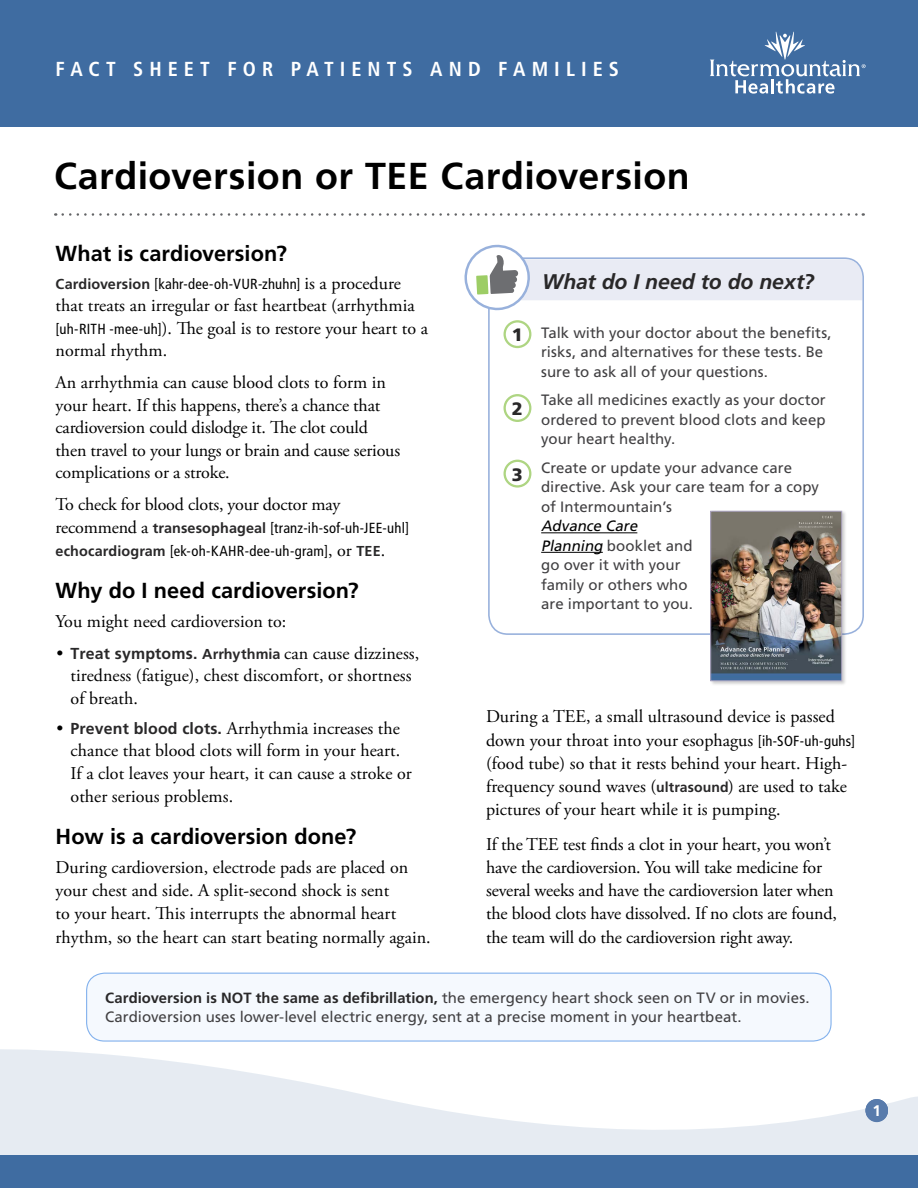
<style>
.page{position:relative;width:918px;height:1188px;background:#fff}
.page>*{position:absolute;margin:0;border:0;box-sizing:border-box;transform-origin:0 0}
.Title__h1{font:700 37.5px "Frutiger LT Std";letter-spacing:.01em;color:#000}
.Level_1__h2{font:700 21.75px "Frutiger LT Std";color:#000}
.Level_2__h3{font:italic 700 21.15px "Frutiger LT Std";letter-spacing:-.005em;color:#292829}
.t1{font:700 condensed 20.25px "Frutiger LT Std";letter-spacing:.3em;color:#fff}
.Main__p{font:18px/22.5px "Adobe Garamond Pro";color:#000}
.Level_2__h3-2{font:900 18px "Frutiger LT Std";color:#292829}
.Page_Number{font:700 condensed 16.2px "Frutiger LT Std";color:#fff}
.Main_table{font:15px/19.5px "Frutiger LT Std";letter-spacing:.005em;color:#414042}
.Main_table-2{font:700 14.85px "Frutiger LT Std";letter-spacing:.005em;color:#292829}
.Main__p-2{font:condensed 14.7px/23.2px "Frutiger LT Std";letter-spacing:.015em;color:#000}
.s1{font-weight:700;font-stretch:normal;font-size:14.4px;color:#292829}
.s2{font-family:"Adobe Garamond Pro";font-stretch:normal;font-size:18px}
.s3{font-family:"Frutiger LT Std";font-stretch:condensed;font-size:14.7px}
.s4{font-family:"Frutiger LT Std";font-weight:700;font-size:15.9px;color:#292829}
.s5{font-family:"Frutiger LT Std";font-weight:700;font-size:14.4px;color:#292829}
.s6{font-style:italic;color:#000}
.s7{font-family:"Frutiger LT Std";font-weight:700;font-size:14.1px;color:#292829}
.s8{font-size:14.4px}
.s9{font-weight:400;font-size:15px;color:#414042}
</style>
<div class="page">
<svg style="left:0;top:1049px;width:918px;height:106px;fill:#e6ebf2"></svg>
<svg style="left:866px;top:1100px;width:22px;height:22px"></svg>
<div style="left:0;top:1155px;width:918px;height:33px;background:#3f6ca1"></div>
<div style="left:866px;top:1099px;width:22px;height:22px;background:#587bac;border-radius:50%"></div>
<div style="left:0;top:0;width:918px;height:126px;background:#3f6ca1"></div>
<svg style="left:710px;top:31px;width:156px;height:63px"></svg>
<svg style="left:63px;top:213px;width:801px;height:3px"></svg>
<div style="left:87px;top:973px;width:744px;height:68px;background:#f5f9fe;border-radius:18px"></div>
<div style="left:86px;top:973px;width:746px;height:69px;border:1px solid #82b1ed;border-radius:18px"></div>
<hr style="left:541px;top:532px;width:96px;height:1px;background:#000">
<hr style="left:541px;top:552px;width:62px;height:1px;background:#000">
<div style="left:504px;top:320px;width:27px;height:28px;border:2px solid #aed582;border-radius:50%"></div>
<div style="left:504px;top:394px;width:27px;height:28px;border:2px solid #aed582;border-radius:50%"></div>
<div style="left:504px;top:460px;width:27px;height:28px;border:2px solid #aed582;border-radius:50%"></div>
<svg style="left:464px;top:245px;width:398px;height:67px"></svg>
<div style="left:710px;top:510px;width:137px;height:176px;background:#000;opacity:.2"></div>
<img style="left:713px;top:513px;width:127px;height:166px">
<div style="left:711px;top:511px;width:131px;height:170px;border:1px solid #b1a9c6"></div>
<p class="t1" style="left:56px;top:57px;width:565px">FACT SHEET FOR PATIENTS AND FAMILIES</p>
<p class="Title__h1" style="left:54px;top:154px;width:637px">Cardioversion or TEE Cardioversion</p>
<p class="Level_1__h2" style="left:56px;top:241px;width:233px">What is cardioversion?</p>
<p class="Main__p-2" style="left:56px;top:272px;width:347px"><span class="s1">Cardioversion</span> [kahr-dee-oh-VUR-zhuhn] <span class="s2">is a procedure</span></p>
<p class="Main__p" style="left:56px;top:295px;width:374px">that treats an irregular or fast heartbeat (arrhythmia <span class="s3">[uh-RITH -mee-uh]</span>). The goal is to restore your heart to a normal rhythm.</p>
<p class="Main__p" style="left:56px;top:372px;width:346px">An arrhythmia can cause blood clots to form in your heart. If this happens, there’s a chance that cardioversion could dislodge it. The clot could then travel to your lungs or brain and cause serious complications or a stroke.</p>
<p class="Main__p" style="left:56px;top:494px;width:286px">To check for blood clots, your doctor may</p>
<p class="Main__p-2" style="left:56px;top:516px;width:355px"><span class="s2">recommend a</span> <span class="s1">transesophageal</span> [tranz-ih-sof-uh-JEE-uhl] <span class="s1">echocardiogram</span> [ek-oh-KAHR-dee-uh-gram]<span class="s2">, or</span> <span class="s1">TEE</span><span class="s2">.</span></p>
<p class="Level_1__h2" style="left:56px;top:578px;width:305px">Why do I need cardioversion?</p>
<p class="Main__p" style="left:56px;top:610px;width:232px">You might need cardioversion to:</p>
<p class="Main__p" style="left:71px;top:642px;width:350px;text-indent:-14px">• <span class="s4">Treat symptoms.</span> <span class="s5">Arrhythmia</span> can cause dizziness, tiredness (fatigue), chest discomfort, or shortness of breath.</p>
<p class="Main__p" style="left:71px;top:717px;width:343px;text-indent:-14px">• <span class="s4">Prevent blood clots.</span> Arrhythmia increases the chance that blood clots will form in your heart.<br>If a clot leaves your heart, it can cause a stroke or other serious problems.</p>
<p class="Level_1__h2" style="left:56px;top:824px;width:302px">How is a cardioversion done?</p>
<p class="Main__p" style="left:56px;top:856px;width:377px;line-height:23.2px">During cardioversion, electrode pads are placed on your chest and side. A split-second shock is sent<br>to your heart. This interrupts the abnormal heart rhythm, so the heart can start beating normally again.</p>
<p class="Level_2__h3-2" style="left:512px;top:324px;width:12px">1</p>
<p class="Level_2__h3-2" style="left:512px;top:398px;width:12px">2</p>
<p class="Level_2__h3-2" style="left:512px;top:463px;width:12px">3</p>
<p class="Level_2__h3" style="left:542px;top:269px;width:274px">What do I need to do next?</p>
<p class="Main_table" style="left:541px;top:323px;width:292px">Talk with your doctor about the benefits, risks, and alternatives for these tests. Be sure to ask all of your questions.</p>
<p class="Main_table" style="left:541px;top:390px;width:286px;text-align:justify">Take all medicines exactly as your doctor ordered to prevent blood clots and keep your heart healthy.</p>
<p class="Main_table" style="left:541px;top:458px;width:279px">Create or update your advance care directive. Ask your care team for a copy of Intermountain’s<br><span class="s6">Advance Care<br>Planning</span> booklet and<br>go over it with your<br>family or others who<br>are important to you.</p>
<p class="Main__p" style="left:486px;top:705px;width:370px;line-height:23.4px">During a TEE, a small ultrasound device is passed down your throat into your esophagus <span class="s3">[ih-SOF-uh-guhs] </span>(food tube) so that it rests behind your heart. High&shy;frequency sound waves (<span class="s7">ultrasound</span>) are used to take pictures of your heart while it is pumping.</p>
<p class="Main__p" style="left:486px;top:833px;width:352px;line-height:23.2px">If the TEE test finds a clot in your heart, you won’t have the cardioversion. You will take medicine for several weeks and have the cardioversion later when the blood clots have dissolved. If no clots are found, the team will do the cardioversion right away.</p>
<p class="Main_table-2" style="left:105px;top:989px;width:706px">Cardioversion is NOT the same as defibrillation<span class="s8">,</span> <span class="s9">the emergency heart shock seen on TV or in movies.</span></p>
<p class="Main_table" style="left:105px;top:1007px;width:638px">Cardioversion uses lower-level electric energy, sent at a precise moment in your heartbeat.</p>
<p class="Page_Number" style="left:873px;top:1101px;width:10px">1</p>
</div>
